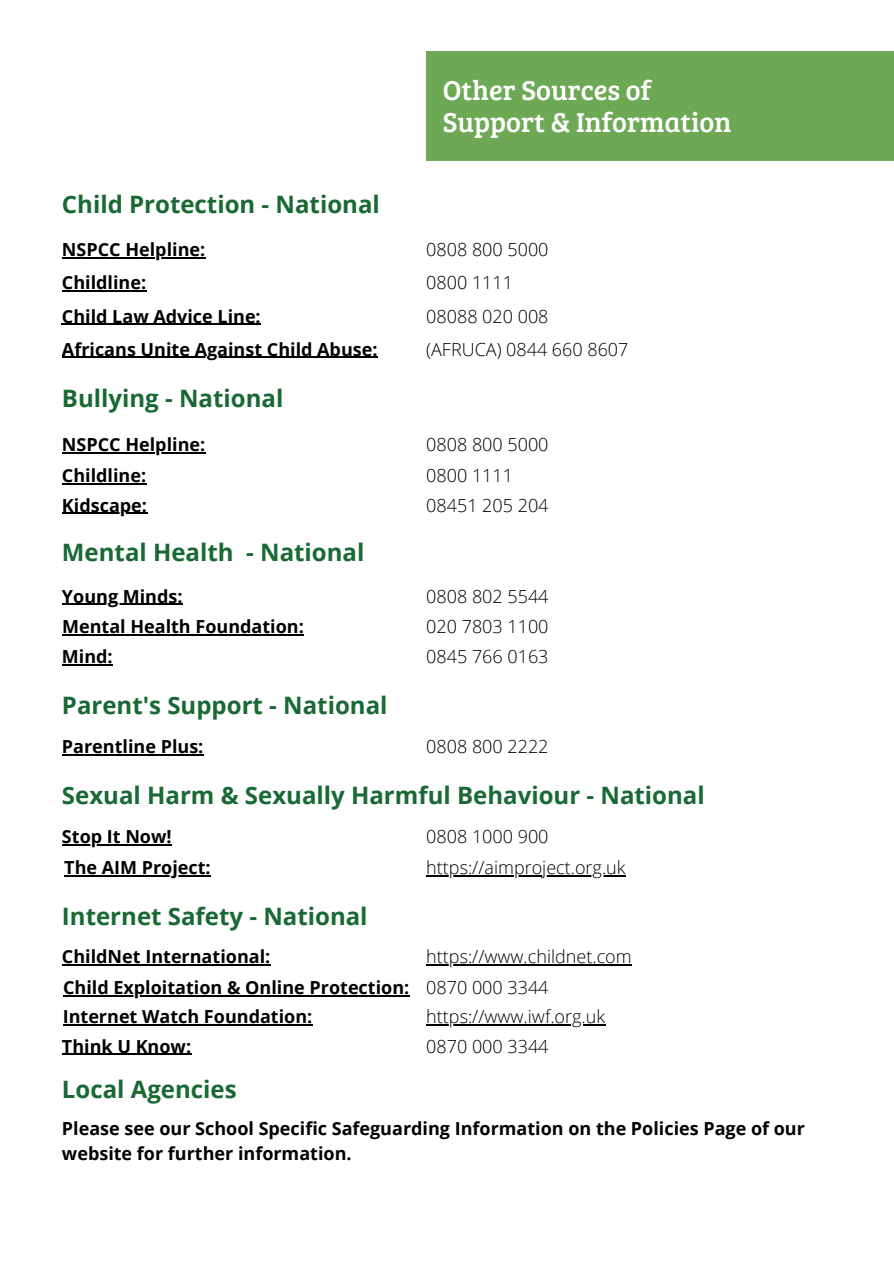
<style>
.page{position:relative;width:894px;height:1264px;background:#fff}
.page>*{position:absolute;margin:0;border:0;box-sizing:border-box;transform-origin:0 0}
.t1{font:28.2px/32.7px "Bree Serif";color:#fff}
.t2{font:700 24px "Open Sans";color:#196935}
.t3{font:700 18px/24.8px "Open Sans";color:#000}
.t4{font:300 18px "Open Sans";color:#000}
</style>
<div class="page">
<div style="left:426px;top:51px;width:467px;height:110px;background:#6da955"></div>
<hr style="left:62px;top:257px;width:143px;height:1px;background:#000">
<hr style="left:62px;top:290px;width:84px;height:2px;background:#000">
<hr style="left:62px;top:323px;width:199px;height:2px;background:#000">
<hr style="left:62px;top:357px;width:316px;height:1px;background:#000">
<hr style="left:62px;top:452px;width:143px;height:1px;background:#000">
<hr style="left:62px;top:483px;width:84px;height:1px;background:#000">
<hr style="left:62px;top:512px;width:85px;height:2px;background:#000">
<hr style="left:62px;top:604px;width:121px;height:1px;background:#000">
<hr style="left:62px;top:634px;width:242px;height:1px;background:#000">
<hr style="left:62px;top:664px;width:51px;height:1px;background:#000">
<hr style="left:62px;top:754px;width:141px;height:1px;background:#000">
<hr style="left:62px;top:844px;width:110px;height:1px;background:#000">
<hr style="left:64px;top:875px;width:147px;height:1px;background:#000">
<hr style="left:426px;top:875px;width:199px;height:1px;background:#000">
<hr style="left:62px;top:964px;width:208px;height:1px;background:#000">
<hr style="left:426px;top:964px;width:205px;height:1px;background:#000">
<hr style="left:63px;top:994px;width:346px;height:2px;background:#000">
<hr style="left:63px;top:1024px;width:249px;height:1px;background:#000">
<hr style="left:426px;top:1024px;width:179px;height:1px;background:#000">
<hr style="left:62px;top:1053px;width:129px;height:2px;background:#000">
<h2 class="t2" style="left:62px;top:188px;width:319px">Child Protection - National</h2>
<h1 class="t1" style="left:442px;top:72px;width:290px">Other Sources of<br>Support &amp; Information</h1>
<p class="t3" style="left:62px;top:237px;width:145px">NSPCC Helpline:</p>
<h3 class="t4" style="left:426px;top:237px;width:124px">0808 800 5000</h3>
<h2 class="t3" style="left:62px;top:270px;width:86px">Childline:</h2>
<h4 class="t4" style="left:426px;top:270px;width:88px">0800 1111</h4>
<h4 class="t3" style="left:62px;top:303px;width:200px">Child Law Advice Line:</h4>
<h4 class="t4" style="left:426px;top:303px;width:124px">08088 020 008</h4>
<p class="t3" style="left:62px;top:336px;width:317px">Africans Unite Against Child Abuse:</p>
<p class="t4" style="left:426px;top:336px;width:204px">(AFRUCA) 0844 660 8607</p>
<h4 class="t2" style="left:62px;top:381px;width:223px">Bullying - National</h4>
<p class="t3" style="left:62px;top:432px;width:145px">NSPCC Helpline:</p>
<h2 class="t4" style="left:426px;top:432px;width:124px">0808 800 5000</h2>
<h4 class="t3" style="left:62px;top:462px;width:86px">Childline:</h4>
<h4 class="t4" style="left:426px;top:462px;width:88px">0800 1111</h4>
<h4 class="t3" style="left:62px;top:492px;width:87px">Kidscape:</h4>
<p class="t4" style="left:426px;top:492px;width:124px">08451 205 204</p>
<h4 class="t2" style="left:62px;top:535px;width:304px">Mental Health - National</h4>
<p class="t3" style="left:62px;top:583px;width:122px">Young Minds:</p>
<p class="t4" style="left:426px;top:583px;width:124px">0808 802 5544</p>
<h2 class="t3" style="left:62px;top:614px;width:243px">Mental Health Foundation:</h2>
<h4 class="t4" style="left:426px;top:614px;width:124px">020 7803 1100</h4>
<p class="t3" style="left:62px;top:643px;width:52px">Mind:</p>
<h2 class="t4" style="left:426px;top:643px;width:124px">0845 766 0163</h2>
<h4 class="t2" style="left:62px;top:688px;width:327px">Parent's Support - National</h4>
<h4 class="t3" style="left:62px;top:733px;width:143px">Parentline Plus:</h4>
<h4 class="t4" style="left:426px;top:733px;width:124px">0808 800 2222</h4>
<h4 class="t2" style="left:62px;top:778px;width:644px">Sexual Harm &amp; Sexually Harmful Behaviour - National</h4>
<p class="t3" style="left:62px;top:824px;width:111px">Stop It Now!</p>
<p class="t4" style="left:426px;top:824px;width:124px">0808 1000 900</p>
<h2 class="t3" style="left:64px;top:854px;width:148px">The AIM Project:</h2>
<h4 class="t4" style="left:426px;top:854px;width:201px">https://aimproject.org.uk</h4>
<p class="t2" style="left:62px;top:899px;width:307px">Internet Safety - National</p>
<h4 class="t3" style="left:62px;top:943px;width:210px">ChildNet International:</h4>
<h4 class="t4" style="left:426px;top:943px;width:207px">https://www.childnet.com</h4>
<h4 class="t3" style="left:63px;top:974px;width:347px">Child Exploitation &amp; Online Protection:</h4>
<p class="t4" style="left:426px;top:974px;width:124px">0870 000 3344</p>
<p class="t3" style="left:63px;top:1004px;width:251px">Internet Watch Foundation:</p>
<p class="t4" style="left:426px;top:1004px;width:180px">https://www.iwf.org.uk</p>
<p class="t3" style="left:62px;top:1033px;width:131px">Think U Know:</p>
<h2 class="t4" style="left:426px;top:1033px;width:124px">0870 000 3344</h2>
<p class="t2" style="left:62px;top:1072px;width:176px">Local Agencies</p>
<h4 class="t3" style="left:62px;top:1115px;width:744px">Please see our School Specific Safeguarding Information on the Policies Page of our website for further information.</h4>
</div>
